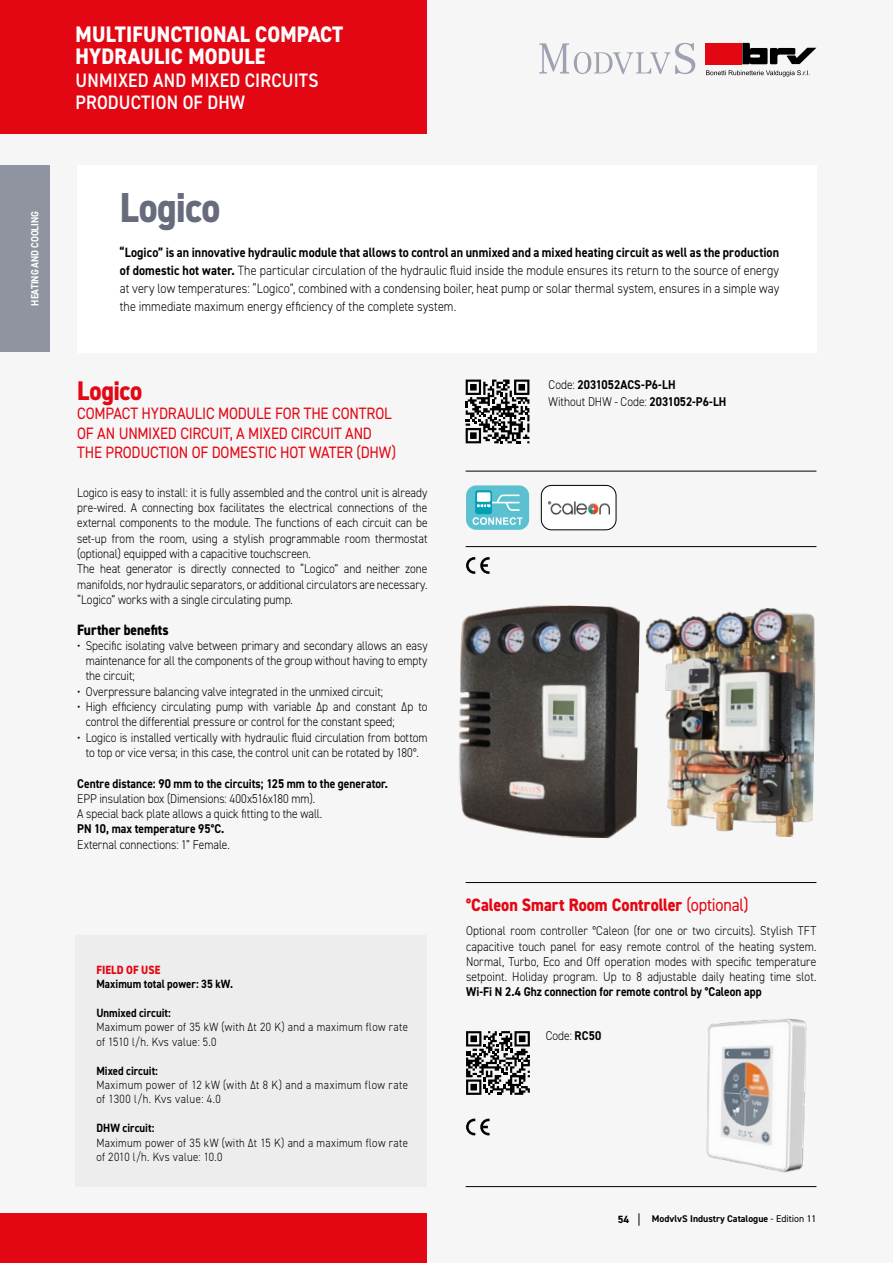
<style>
.page{position:relative;width:893px;height:1263px;background:#f6f6f6}
.page>*{position:absolute;margin:0;border:0;box-sizing:border-box;transform-origin:0 0}
.t1{font:800 42px "DIN2014";letter-spacing:-.015em;color:#676c7d;scale:.9 1}
.t2{font:800 27px "DIN2014";letter-spacing:-.01em;color:#e30613;scale:.9 1}
.t3{font:800 22.5px/22.5px "DIN2014";letter-spacing:.01em;color:#fff;scale:.9 1}
.t4{font:600 19.5px/22.5px "DIN2014";letter-spacing:.01em;color:#fff;scale:.9 1}
.t5{font:800 18px "DIN2014";color:#e30613;scale:.9 1}
.t6{font:16.5px/19.5px "DIN2014";letter-spacing:-.015em;color:#e30613;scale:.9 1}
.t7{font:800 15px "DIN2014";letter-spacing:-.005em;color:#000;scale:.9 1}
.t8{font:300 13.5px/18px "DIN2014";letter-spacing:.005em;color:#000;text-align:justify;scale:.9 1}
.t9{font:300 12.75px/15.3px "DIN2014";letter-spacing:-.005em;color:#000;scale:.9 1}
.t10{font:700 12.75px/16.5px "DIN2014";color:#000;scale:.9 1}
.t11{font:300 12px/14.4px "DIN2014";letter-spacing:.035em;color:#000;scale:.9 1}
.t12{font:700 12px "DIN2014";color:#000;scale:.9 1}
.t13{font:800 12px "DIN2014";letter-spacing:.01em;color:#e30613;scale:.9 1}
.t14{font:700 10.5px "DIN2014";letter-spacing:-.01em;color:#fff;scale:.9 1}
.t15{font:700 10.5px "DIN2014";color:#000}
.t16{font:700 9.75px "DIN2014";color:#000}
.s1{font-weight:700}
.s2{font-size:12.6px}
.s3{font-weight:300}
.s4{font-weight:400}
</style>
<div class="page">
<div style="left:0;top:0;width:427px;height:134px;background:#e30613"></div>
<div style="left:0;top:1213px;width:427px;height:50px;background:#e30613"></div>
<div style="left:705px;top:43px;width:37px;height:21px;background:#e30613"></div>
<svg style="left:742px;top:43px;width:74px;height:21px"></svg>
<svg style="left:706px;top:70px;width:103px;height:7px"></svg>
<svg style="left:539px;top:43px;width:156px;height:31px"></svg>
<div style="left:77px;top:165px;width:739px;height:187px;background:#fff"></div>
<div style="left:76px;top:935px;width:351px;height:251px;background:#ededed"></div>
<hr style="left:466px;top:471px;width:350px;height:1px;background:#000">
<hr style="left:466px;top:546px;width:350px;height:1px;background:#000">
<hr style="left:466px;top:882px;width:350px;height:1px;background:#000">
<hr style="left:466px;top:1186px;width:350px;height:1px;background:#000">
<svg style="left:466px;top:557px;width:24px;height:17px"></svg>
<svg style="left:466px;top:1118px;width:24px;height:17px"></svg>
<svg style="left:466px;top:379px;width:63px;height:64px"></svg>
<div style="left:466px;top:485px;width:63px;height:45px;background:#5bc0cf;border-radius:10px"></div>
<svg style="left:473px;top:490px;width:50px;height:35px"></svg>
<div style="left:541px;top:485px;width:75px;height:45px;background:#fff;border-radius:10px"></div>
<div style="left:541px;top:485px;width:75px;height:45px;border:1px solid #000;border-radius:10px"></div>
<img style="left:548px;top:501px;width:61px;height:13px">
<img style="left:458px;top:605px;width:182px;height:233px">
<img style="left:645px;top:608px;width:171px;height:229px">
<img style="left:706px;top:1018px;width:101px;height:155px">
<svg style="left:466px;top:1031px;width:64px;height:64px"></svg>
<svg style="left:639px;top:1213px;width:1px;height:13px"></svg>
<div style="left:0;top:165px;width:50px;height:187px;background:#9094a1"></div>
<p class="t14" style="left:28px;top:305px;width:106px;rotate:-90deg">HEATING AND COOLING</p>
<h3 class="t3" style="left:76px;top:23px;width:299px">MULTIFUNCTIONAL COMPACT<br>HYDRAULIC MODULE</h3>
<h3 class="t4" style="left:76px;top:68px;width:271px">UNMIXED AND MIXED CIRCUITS<br>PRODUCTION OF DHW</h3>
<h1 class="t1" style="left:120px;top:180px;width:113px">Logico</h1>
<p class="t8" style="left:120px;top:244px;width:734px"><span class="s1">“Logico” is an innovative hydraulic module that allows to control an unmixed and a mixed heating circuit as well as the production of domestic hot water.</span> The particular circulation of the hydraulic fluid inside the module ensures its return to the source of energy at very low temperatures: “Logico”, combined with a condensing boiler, heat pump or solar thermal system, ensures in a simple way the immediate maximum energy efficiency of the complete system.</p>
<h2 class="t2" style="left:77px;top:372px;width:74px">Logico</h2>
<p class="t6" style="left:77px;top:403px;width:356px">COMPACT HYDRAULIC MODULE FOR THE CONTROL<br>OF AN UNMIXED CIRCUIT, A MIXED CIRCUIT AND<br>THE PRODUCTION OF DOMESTIC HOT WATER (DHW)</p>
<p class="t9" style="left:77px;top:485px;width:391px">Logico is easy to install: it is fully assembled and the control unit is already pre-wired. A connecting box facilitates the electrical connections of the external components to the module. The functions of each circuit can be set-up from the room, using a stylish programmable room thermostat (optional) equipped with a capacitive touchscreen.<br>The heat generator is directly connected to “Logico” and neither zone manifolds, nor hydraulic separators, or additional circulators are necessary. “Logico” works with a single circulating pump.</p>
<p class="t7" style="left:77px;top:619px;width:103px">Further benefits</p>
<p class="t9" style="left:86px;top:638px;width:381px;text-align:justify;text-indent:-9px"><span class="s2">•</span> Specific isolating valve between primary and secondary allows an easy maintenance for all the components of the group without having to empty the circuit;</p>
<p class="t9" style="left:77px;top:684px;width:341px"><span class="s2">•</span> Overpressure balancing valve integrated in the unmixed circuit;</p>
<p class="t9" style="left:86px;top:699px;width:381px;text-indent:-8px"><span class="s2">•</span> High efficiency circulating pump with variable ∆p and constant ∆p to control the differential pressure or control for the constant speed;</p>
<p class="t9" style="left:77px;top:730px;width:391px;text-align:center"><span class="s2">•</span> Logico is installed vertically with hydraulic fluid circulation from bottom to top or vice versa; in this case, the control unit can be rotated by 180°.</p>
<p class="t10" style="left:77px;top:775px;width:347px">Centre distance: 90 mm to the circuits; 125 mm to the generator.</p>
<p class="t9" style="left:77px;top:791px;width:274px">EPP insulation box (Dimensions: 400x516x180 mm).<br>A special back plate allows a quick fitting to the wall.</p>
<p class="t10" style="left:77px;top:821px;width:165px">PN 10, max temperature 95°C.</p>
<p class="t9" style="left:77px;top:837px;width:171px">External connections: 1” Female.</p>
<p class="t13" style="left:96px;top:962px;width:73px">FIELD OF USE</p>
<p class="t12" style="left:96px;top:976px;width:153px">Maximum total power: 35 kW.</p>
<p class="t12" style="left:96px;top:1005px;width:84px">Unmixed circuit:</p>
<p class="t11" style="left:96px;top:1020px;width:348px">Maximum power of 35 kW (with ∆t 20 K) and a maximum flow rate of 1510 l/h. Kvs value: 5.0</p>
<p class="t12" style="left:96px;top:1062px;width:70px">Mixed circuit:</p>
<p class="t11" style="left:96px;top:1078px;width:348px">Maximum power of 12 kW (with ∆t 8 K) and a maximum flow rate of 1300 l/h. Kvs value: 4.0</p>
<p class="t12" style="left:96px;top:1120px;width:66px">DHW circuit:</p>
<p class="t11" style="left:96px;top:1135px;width:348px">Maximum power of 35 kW (with ∆t 15 K) and a maximum flow rate of 2010 l/h. Kvs value: 10.0</p>
<p class="t10" style="left:549px;top:377px;width:199px"><span class="s3">Code:</span> 2031052ACS-P6-LH<br><span class="s3">Without DHW - Code:</span> 2031052-P6-LH</p>
<h3 class="t5" style="left:466px;top:893px;width:315px">°Caleon Smart Room Controller <span class="s4">(optional)</span></h3>
<p class="t9" style="left:466px;top:923px;width:391px;text-align:justify">Optional room controller °Caleon (for one or two circuits). Stylish TFT capacitive touch panel for easy remote control of the heating system.<br>Normal, Turbo, Eco and Off operation modes with specific temperature setpoint. Holiday program. Up to 8 adjustable daily heating time slot.</p>
<p class="t10" style="left:466px;top:984px;width:330px">Wi-Fi N 2.4 Ghz connection for remote control by °Caleon app</p>
<p class="t9" style="left:546px;top:1028px;width:63px">Code: <span class="s1">RC50</span></p>
<p class="t15" style="left:618px;top:1212px;width:13px">54</p>
<p class="t16" style="left:652px;top:1212px;width:166px">ModvlvS Industry Catalogue <span class="s4">- Edition 11</span></p>
</div>
